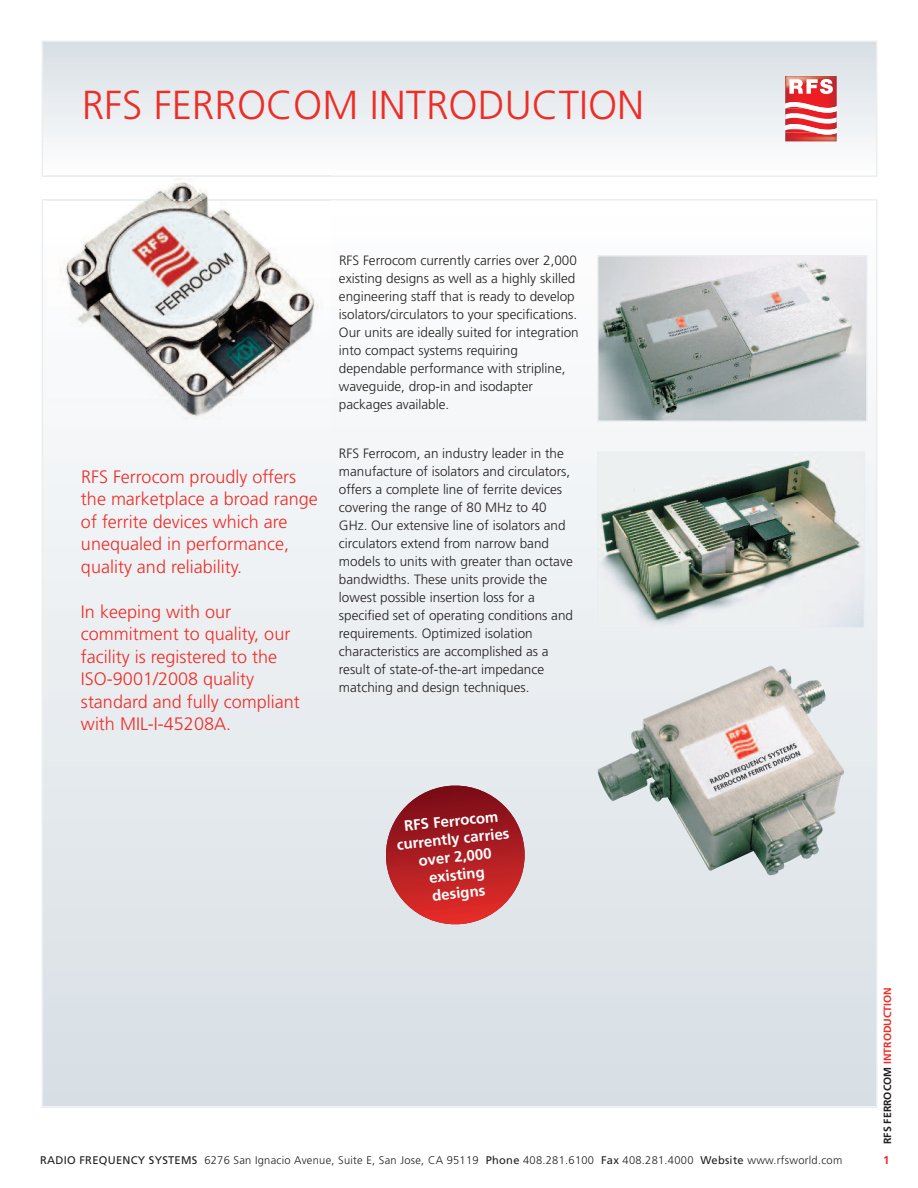
<style>
.page{position:relative;width:918px;height:1188px;background:#fff}
.page>*{position:absolute;margin:0;border:0;box-sizing:border-box;transform-origin:0 0}
.t1{font:300 40.5px "Frutiger";color:#ee2d27}
.t2{font:300 18px/22.5px "Frutiger";color:#ee2d27}
.t3{font:700 15px/18px "Frutiger";color:#fff;text-align:center}
.t4{font:300 13.5px/18px "Frutiger";color:#231f20}
.t5{font:700 11.4px "Frutiger";color:#ee2d27}
.t6{font:300 11.1px "Frutiger";letter-spacing:.025em;color:#231f20}
.t7{font:700 10.5px "Frutiger";color:#ee2d27}
.s1{color:#231f20}
.s2{font-weight:400}
</style>
<div class="page">
<img style="left:45px;top:43px;width:829px;height:100px">
<div style="left:42px;top:40px;width:835px;height:137px;border:2px solid #eaeef1"></div>
<svg style="left:786px;top:77px;width:52px;height:64px"></svg>
<img style="left:598px;top:665px;width:246px;height:210px">
<img style="left:47px;top:174px;width:284px;height:256px">
<img style="left:600px;top:455px;width:262px;height:171px">
<div style="left:597px;top:452px;width:268px;height:177px;border:2px solid #eaeef1"></div>
<img style="left:600px;top:258px;width:265px;height:161px">
<div style="left:597px;top:255px;width:271px;height:167px;border:2px solid #eaeef1"></div>
<svg style="left:382px;top:782px;width:146px;height:146px;background:#bc575b"></svg>
<h1 class="t1" style="left:82px;top:89px;width:564px">RFS FERROCOM INTRODUCTION</h1>
<h2 class="t2" style="left:81px;top:467px;width:238px">RFS Ferrocom proudly offers the marketplace a broad range of ferrite devices which are unequaled in performance, quality and reliability.</h2>
<h2 class="t2" style="left:81px;top:602px;width:220px">In keeping with our commitment to quality, our facility is registered to the<br>ISO-9001/2008 quality standard and fully compliant with MIL-I-45208A.</h2>
<p class="t4" style="left:339px;top:252px;width:241px">RFS Ferrocom currently carries over 2,000 existing designs as well as a highly skilled engineering staff that is ready to develop isolators/circulators to your specifications.<br>Our units are ideally suited for integration into compact systems requiring dependable performance with stripline, waveguide, drop-in and isodapter packages available.</p>
<p class="t4" style="left:339px;top:445px;width:236px">RFS Ferrocom, an industry leader in the manufacture of isolators and circulators, offers a complete line of ferrite devices covering the range of 80 MHz to 40<br>GHz. Our extensive line of isolators and circulators extend from narrow band models to units with greater than octave bandwidths. These units provide the lowest possible insertion loss for a specified set of operating conditions and requirements. Optimized isolation characteristics are accomplished as a result of state-of-the-art impedance matching and design techniques.</p>
<p class="t3" style="left:394px;top:819px;width:115px;rotate:-6deg">RFS Ferrocom currently carries over 2,000 existing<br>designs</p>
<p class="t7" style="left:883px;top:1144px;width:158px;rotate:-90deg"><span class="s1">RFS FERROCOM</span> INTRODUCTION</p>
<p class="t6" style="left:40px;top:1156px;width:804px"><span class="s2">RADIO FREQUENCY SYSTEMS</span> 6276 San Ignacio Avenue, Suite E, San Jose, CA 95119 <span class="s2">Phone</span> 408.281.6100 <span class="s2">Fax</span> 408.281.4000 <span class="s2">Website</span> www.rfsworld.com</p>
<p class="t5" style="left:883px;top:1156px;width:8px">1</p>
</div>
